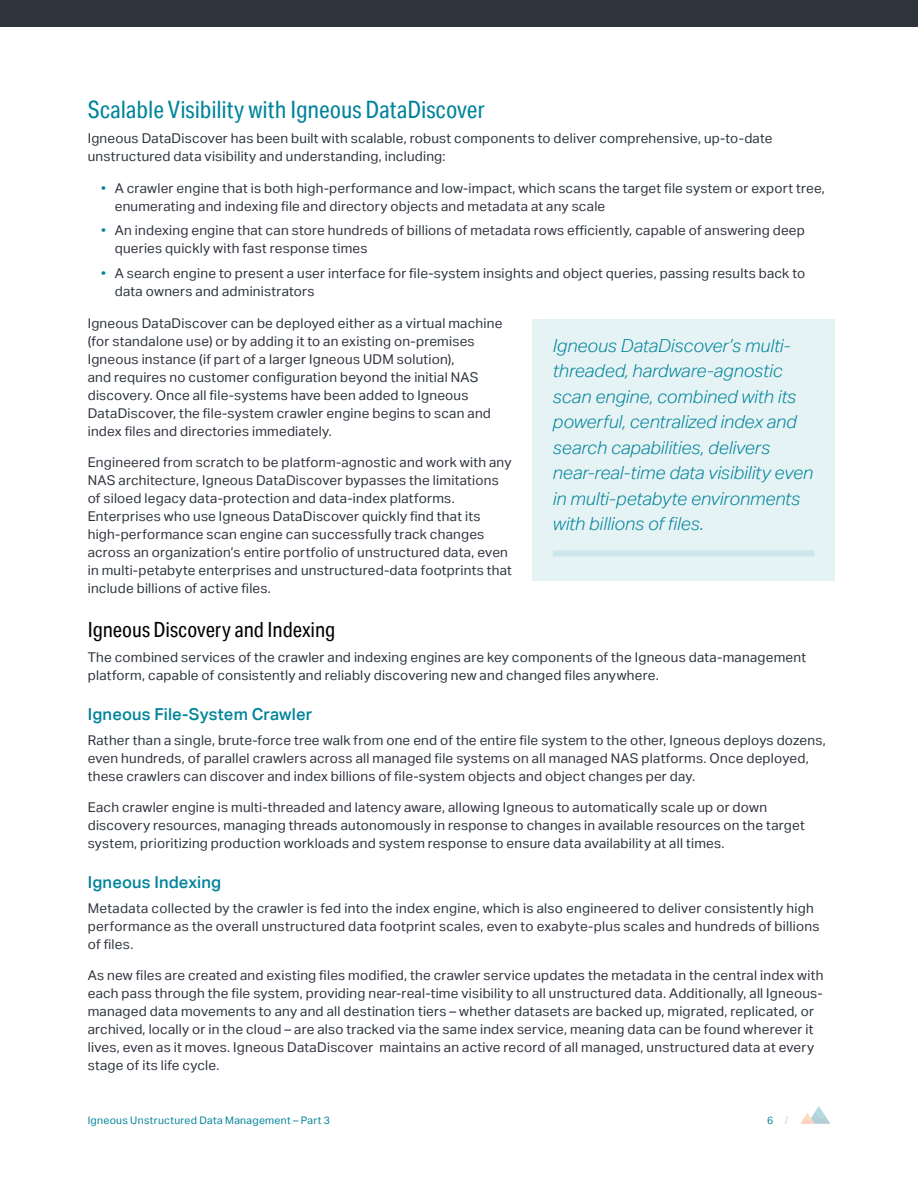
<style>
.page{position:relative;width:918px;height:1188px;background:#fff}
.page>*{position:absolute;margin:0;border:0;box-sizing:border-box;transform-origin:0 0}
.t1{font:24px "Aktiv Grotesk Cd";letter-spacing:-.005em;color:#00849b}
.t2{font:21px "Aktiv Grotesk Cd";letter-spacing:-.005em;color:#000}
.t3{font:italic 300 18px/25.5px "Aktiv Grotesk";color:#00849b}
.t4{font:500 16.5px "Aktiv Grotesk";letter-spacing:.01em;color:#00849b}
.t5{font:13.5px/18px "Aktiv Grotesk";letter-spacing:.02em;color:#2e333d}
.t6{font:10.5px "Aktiv Grotesk";letter-spacing:.03em;color:#00849b}
.s1{color:#00849b}
.s2{color:#d1d3d4}
</style>
<div class="page">
<div style="left:0;top:0;width:918px;height:27px;background:#2e333d"></div>
<svg style="left:801px;top:1106px;width:29px;height:18px"></svg>
<div style="left:533px;top:319px;width:302px;height:261px;background:#e6f3f5"></div>
<div style="left:553px;top:550px;width:262px;height:6px;background:#cce6eb"></div>
<h1 class="t1" style="left:88px;top:96px;width:399px">Scalable Visibility with Igneous DataDiscover</h1>
<p class="t5" style="left:88px;top:129px;width:686px">Igneous DataDiscover has been built with scalable, robust components to deliver comprehensive, up-to-date unstructured data visibility and understanding, including:</p>
<p class="t5" style="left:115px;top:179px;width:712px;text-indent:-14px"><span class="s1">•</span> A crawler engine that is both high-performance and low-impact, which scans the target file system or export tree, enumerating and indexing file and directory objects and metadata at any scale</p>
<p class="t5" style="left:115px;top:221px;width:692px;text-indent:-14px"><span class="s1">•</span> An indexing engine that can store hundreds of billions of metadata rows efficiently, capable of answering deep queries quickly with fast response times</p>
<p class="t5" style="left:115px;top:264px;width:692px;text-indent:-14px"><span class="s1">•</span> A search engine to present a user interface for file-system insights and object queries, passing results back to data owners and administrators</p>
<p class="t5" style="left:88px;top:314px;width:416px">Igneous DataDiscover can be deployed either as a virtual machine (for standalone use) or by adding it to an existing on-premises Igneous instance (if part of a larger Igneous UDM solution),<br>and requires no customer configuration beyond the initial NAS discovery. Once all file-systems have been added to Igneous DataDiscover, the file-system crawler engine begins to scan and index files and directories immediately.</p>
<p class="t5" style="left:88px;top:453px;width:426px">Engineered from scratch to be platform-agnostic and work with any NAS architecture, Igneous DataDiscover bypasses the limitations of siloed legacy data-protection and data-index platforms.<br>Enterprises who use Igneous DataDiscover quickly find that its high-performance scan engine can successfully track changes across an organization’s entire portfolio of unstructured data, even in multi-petabyte enterprises and unstructured-data footprints that include billions of active files.</p>
<h2 class="t2" style="left:88px;top:618px;width:249px">Igneous Discovery and Indexing</h2>
<p class="t5" style="left:88px;top:648px;width:720px">The combined services of the crawler and indexing engines are key components of the Igneous data-management platform, capable of consistently and reliably discovering new and changed files anywhere.</p>
<p class="t4" style="left:88px;top:704px;width:226px">Igneous File-System Crawler</p>
<p class="t5" style="left:88px;top:731px;width:740px">Rather than a single, brute-force tree walk from one end of the entire file system to the other, Igneous deploys dozens, even hundreds, of parallel crawlers across all managed file systems on all managed NAS platforms. Once deployed, these crawlers can discover and index billions of file-system objects and object changes per day.</p>
<p class="t5" style="left:88px;top:798px;width:719px">Each crawler engine is multi-threaded and latency aware, allowing Igneous to automatically scale up or down discovery resources, managing threads autonomously in response to changes in available resources on the target system, prioritizing production workloads and system response to ensure data availability at all times.</p>
<p class="t4" style="left:88px;top:872px;width:135px">Igneous Indexing</p>
<p class="t5" style="left:88px;top:899px;width:733px">Metadata collected by the crawler is fed into the index engine, which is also engineered to deliver consistently high performance as the overall unstructured data footprint scales, even to exabyte-plus scales and hundreds of billions of files.</p>
<p class="t5" style="left:88px;top:966px;width:737px">As new files are created and existing files modified, the crawler service updates the metadata in the central index with each pass through the file system, providing near-real-time visibility to all unstructured data. Additionally, all Igneous&shy;managed data movements to any and all destination tiers – whether datasets are backed up, migrated, replicated, or archived, locally or in the cloud – are also tracked via the same index service, meaning data can be found wherever it lives, even as it moves. Igneous DataDiscover maintains an active record of all managed, unstructured data at every stage of its life cycle.</p>
<p class="t3" style="left:553px;top:333px;width:262px">Igneous DataDiscover’s multi&shy;threaded, hardware-agnostic scan engine, combined with its powerful, centralized index and search capabilities, delivers near-real-time data visibility even in multi-petabyte environments with billions of files.</p>
<p class="t6" style="left:88px;top:1114px;width:244px">Igneous Unstructured Data Management – Part 3</p>
<p class="t6" style="left:767px;top:1114px;width:23px">6 <span class="s2">/</span></p>
</div>
